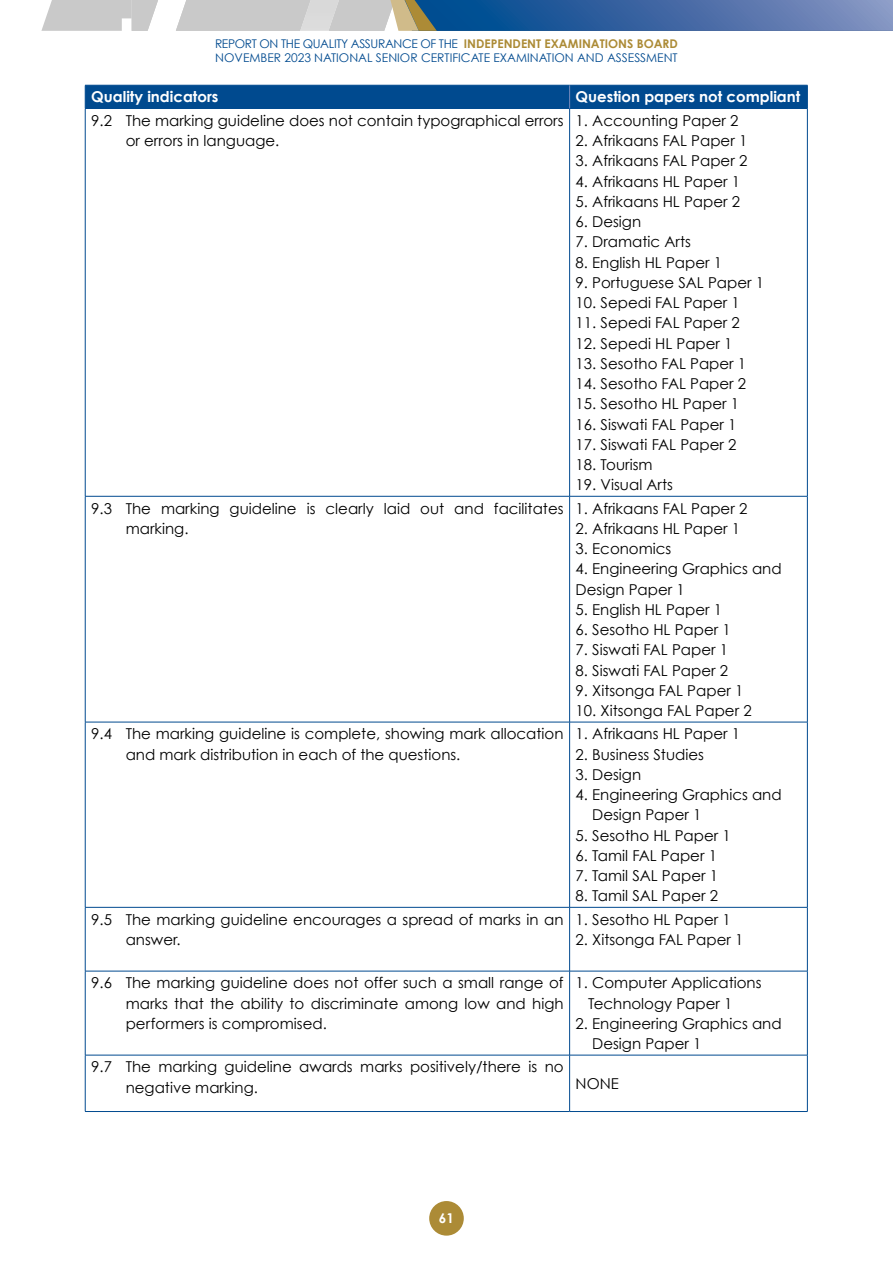
<style>
.page{position:relative;width:893px;height:1263px;background:#fff}
.page>*{position:absolute;margin:0;border:0;box-sizing:border-box;transform-origin:0 0}
.t1{font:15px/20.2px "Century Gothic";color:#000}
.t2{font:700 15px "Century Gothic";color:#fff}
.t3{font:700 13.5px "Century Gothic";color:#fff}
.t4{font:12px/13.5px "Century Gothic";color:#004a8f}
.s1{font-weight:700;color:#ac8b36}
</style>
<div class="page">
<div style="left:429px;top:1201px;width:35px;height:34px;background:#ac8b36;border-radius:50%"></div>
<div style="left:176px;top:0;width:124px;height:31px;background:#c9c9c9"></div>
<img style="left:300px;top:0;width:29px;height:31px">
<svg style="left:41px;top:0;width:117px;height:31px;background:#cfcfcf"></svg>
<svg style="left:329px;top:0;width:564px;height:31px;background:#5678a6"></svg>
<hr style="left:85px;top:108px;width:485px;height:1px;background:#004a8f">
<hr style="left:570px;top:108px;width:237px;height:1px;background:#004a8f">
<div style="left:85px;top:85px;width:723px;height:23px;background:#004a8f"></div>
<hr style="left:85px;top:109px;width:1px;height:387px;background:#004a8f">
<hr style="left:569px;top:109px;width:1px;height:387px;background:#004a8f">
<hr style="left:807px;top:109px;width:1px;height:387px;background:#004a8f">
<hr style="left:85px;top:496px;width:485px;height:1px;background:#004a8f">
<hr style="left:85px;top:496px;width:1px;height:226px;background:#004a8f">
<hr style="left:570px;top:496px;width:237px;height:1px;background:#004a8f">
<hr style="left:569px;top:496px;width:1px;height:226px;background:#004a8f">
<hr style="left:807px;top:496px;width:1px;height:226px;background:#004a8f">
<hr style="left:85px;top:722px;width:485px;height:1px;background:#004a8f">
<hr style="left:85px;top:722px;width:1px;height:185px;background:#004a8f">
<hr style="left:570px;top:722px;width:237px;height:1px;background:#004a8f">
<hr style="left:569px;top:722px;width:1px;height:185px;background:#004a8f">
<hr style="left:807px;top:722px;width:1px;height:185px;background:#004a8f">
<hr style="left:85px;top:907px;width:485px;height:1px;background:#004a8f">
<hr style="left:85px;top:907px;width:1px;height:64px;background:#004a8f">
<hr style="left:570px;top:907px;width:237px;height:1px;background:#004a8f">
<hr style="left:569px;top:907px;width:1px;height:64px;background:#004a8f">
<hr style="left:807px;top:907px;width:1px;height:64px;background:#004a8f">
<hr style="left:85px;top:971px;width:485px;height:1px;background:#004a8f">
<hr style="left:85px;top:971px;width:1px;height:84px;background:#004a8f">
<hr style="left:570px;top:971px;width:237px;height:1px;background:#004a8f">
<hr style="left:569px;top:971px;width:1px;height:84px;background:#004a8f">
<hr style="left:807px;top:971px;width:1px;height:84px;background:#004a8f">
<hr style="left:85px;top:1055px;width:485px;height:1px;background:#004a8f">
<hr style="left:85px;top:1055px;width:1px;height:56px;background:#004a8f">
<hr style="left:570px;top:1055px;width:237px;height:1px;background:#004a8f">
<hr style="left:569px;top:1055px;width:1px;height:56px;background:#004a8f">
<hr style="left:807px;top:1055px;width:1px;height:56px;background:#004a8f">
<hr style="left:85px;top:1111px;width:485px;height:1px;background:#004a8f">
<hr style="left:570px;top:1111px;width:237px;height:1px;background:#004a8f">
<p class="t4" style="left:215px;top:37px;width:464px">REPORT ON THE QUALITY ASSURANCE OF THE <span class="s1">INDEPENDENT EXAMINATIONS BOARD<br></span>NOVEMBER 2023 NATIONAL SENIOR CERTIFICATE EXAMINATION AND ASSESSMENT</p>
<p class="t2" style="left:91px;top:87px;width:129px">Quality indicators</p>
<p class="t2" style="left:576px;top:87px;width:226px">Question papers not compliant</p>
<p class="t1" style="left:126px;top:110px;width:439px;text-indent:-34px">9.2 The marking guideline does not contain typographical errors or errors in language.</p>
<p class="t1" style="left:576px;top:110px;width:164px">1. Accounting Paper 2</p>
<p class="t1" style="left:576px;top:130px;width:173px">2. Afrikaans FAL Paper 1</p>
<p class="t1" style="left:576px;top:150px;width:173px">3. Afrikaans FAL Paper 2</p>
<p class="t1" style="left:576px;top:170px;width:166px">4. Afrikaans HL Paper 1</p>
<p class="t1" style="left:576px;top:191px;width:166px">5. Afrikaans HL Paper 2</p>
<p class="t1" style="left:576px;top:211px;width:67px">6. Design</p>
<p class="t1" style="left:576px;top:231px;width:117px">7. Dramatic Arts</p>
<p class="t1" style="left:576px;top:251px;width:148px">8. English HL Paper 1</p>
<p class="t1" style="left:576px;top:272px;width:190px">9. Portuguese SAL Paper 1</p>
<p class="t1" style="left:576px;top:292px;width:166px">10. Sepedi FAL Paper 1</p>
<p class="t1" style="left:576px;top:312px;width:166px">11. Sepedi FAL Paper 2</p>
<p class="t1" style="left:576px;top:332px;width:158px">12. Sepedi HL Paper 1</p>
<p class="t1" style="left:576px;top:353px;width:172px">13. Sesotho FAL Paper 1</p>
<p class="t1" style="left:576px;top:373px;width:172px">14. Sesotho FAL Paper 2</p>
<p class="t1" style="left:576px;top:393px;width:165px">15. Sesotho HL Paper 1</p>
<p class="t1" style="left:576px;top:413px;width:162px">16. Siswati FAL Paper 1</p>
<p class="t1" style="left:576px;top:434px;width:162px">17. Siswati FAL Paper 2</p>
<p class="t1" style="left:576px;top:454px;width:78px">18. Tourism</p>
<p class="t1" style="left:576px;top:474px;width:99px">19. Visual Arts</p>
<p class="t1" style="left:126px;top:497px;width:439px;text-indent:-34px">9.3 The marking guideline is clearly laid out and facilitates marking.</p>
<p class="t1" style="left:576px;top:497px;width:173px">1. Afrikaans FAL Paper 2</p>
<p class="t1" style="left:576px;top:518px;width:166px">2. Afrikaans HL Paper 1</p>
<p class="t1" style="left:576px;top:538px;width:97px">3. Economics</p>
<p class="t1" style="left:576px;top:558px;width:208px">4. Engineering Graphics and<br>Design Paper 1</p>
<p class="t1" style="left:576px;top:599px;width:148px">5. English HL Paper 1</p>
<p class="t1" style="left:576px;top:619px;width:157px">6. Sesotho HL Paper 1</p>
<p class="t1" style="left:576px;top:639px;width:154px">7. Siswati FAL Paper 1</p>
<p class="t1" style="left:576px;top:659px;width:154px">8. Siswati FAL Paper 2</p>
<p class="t1" style="left:576px;top:680px;width:169px">9. Xitsonga FAL Paper 1</p>
<p class="t1" style="left:576px;top:700px;width:178px">10. Xitsonga FAL Paper 2</p>
<p class="t1" style="left:126px;top:723px;width:439px;text-indent:-34px">9.4 The marking guideline is complete, showing mark allocation and mark distribution in each of the questions.</p>
<p class="t1" style="left:576px;top:723px;width:166px">1. Afrikaans HL Paper 1</p>
<p class="t1" style="left:576px;top:743px;width:130px">2. Business Studies</p>
<p class="t1" style="left:576px;top:764px;width:67px">3. Design</p>
<p class="t1" style="left:592px;top:784px;width:191px;text-indent:-17px">4. Engineering Graphics and<br>Design Paper 1</p>
<p class="t1" style="left:576px;top:824px;width:157px">5. Sesotho HL Paper 1</p>
<p class="t1" style="left:576px;top:845px;width:143px">6. Tamil FAL Paper 1</p>
<p class="t1" style="left:576px;top:865px;width:144px">7. Tamil SAL Paper 1</p>
<p class="t1" style="left:576px;top:885px;width:144px">8. Tamil SAL Paper 2</p>
<p class="t1" style="left:126px;top:908px;width:439px;text-indent:-34px">9.5 The marking guideline encourages a spread of marks in an answer.</p>
<p class="t1" style="left:576px;top:908px;width:157px">1. Sesotho HL Paper 1</p>
<p class="t1" style="left:576px;top:929px;width:169px">2. Xitsonga FAL Paper 1</p>
<p class="t1" style="left:126px;top:972px;width:439px;text-align:justify;text-indent:-34px">9.6 The marking guideline does not offer such a small range of marks that the ability to discriminate among low and high performers is compromised.</p>
<p class="t1" style="left:588px;top:972px;width:175px;text-indent:-12px">1. Computer Applications<br>Technology Paper 1</p>
<p class="t1" style="left:592px;top:1013px;width:191px;text-indent:-17px">2. Engineering Graphics and<br>Design Paper 1</p>
<p class="t1" style="left:126px;top:1056px;width:439px;text-indent:-34px">9.7 The marking guideline awards marks positively/there is no negative marking.</p>
<p class="t1" style="left:576px;top:1073px;width:45px">NONE</p>
<p class="t3" style="left:439px;top:1210px;width:17px">61</p>
</div>
